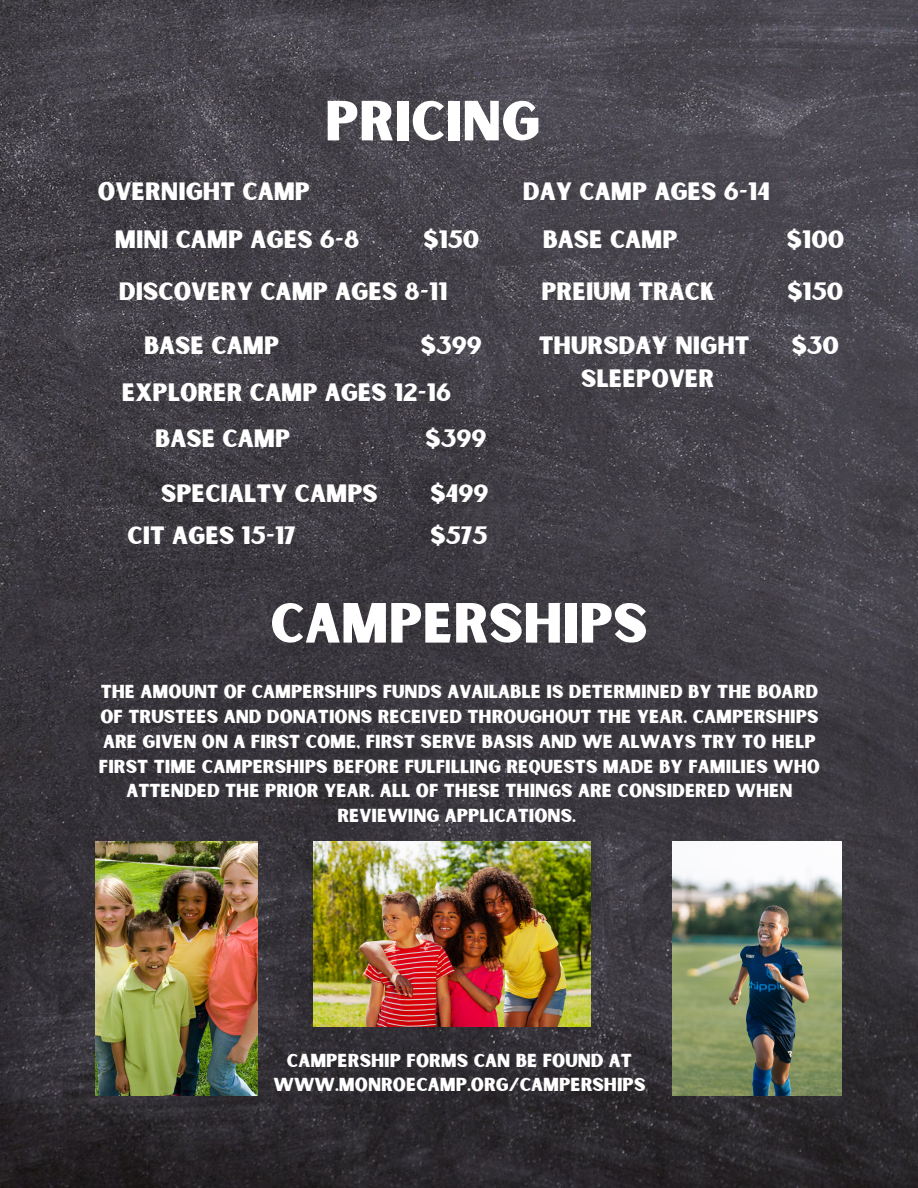
<style>
.page{position:relative;width:918px;height:1188px;background:#fff}
.page>*{position:absolute;margin:0;border:0;box-sizing:border-box;transform-origin:0 0}
.t1{font:54px "Sunborn Sans One";color:#fff}
.t2{font:24px "Sunborn Sans One";color:#fff}
.t3{font:18px/24.8px "Sunborn Sans One";color:#fff;text-align:center}
</style>
<div class="page">
<img style="left:0;top:0;width:918px;height:1188px">
<img style="left:96px;top:842px;width:162px;height:254px">
<img style="left:313px;top:842px;width:277px;height:184px">
<img style="left:672px;top:842px;width:170px;height:254px">
<p class="t2" style="left:98px;top:176px;width:214px">OVERNIGHT CAMP</p>
<p class="t1" style="left:325px;top:86px;width:217px">PRICING</p>
<p class="t2" style="left:523px;top:176px;width:249px">DAY CAMP AGES 6-14</p>
<p class="t2" style="left:115px;top:224px;width:246px">MINI CAMP AGES 6-8</p>
<p class="t2" style="left:423px;top:224px;width:58px">$150</p>
<p class="t2" style="left:119px;top:276px;width:330px">DISCOVERY CAMP AGES 8-11</p>
<p class="t2" style="left:144px;top:330px;width:136px">BASE CAMP</p>
<p class="t2" style="left:421px;top:330px;width:63px">$399</p>
<p class="t2" style="left:122px;top:377px;width:331px">EXPLORER CAMP AGES 12-16</p>
<p class="t2" style="left:155px;top:423px;width:136px">BASE CAMP</p>
<p class="t2" style="left:161px;top:478px;width:218px">SPECIALTY CAMPS</p>
<p class="t2" style="left:128px;top:520px;width:170px">CIT AGES 15-17</p>
<p class="t2" style="left:426px;top:423px;width:63px">$399</p>
<p class="t2" style="left:430px;top:478px;width:60px">$499</p>
<p class="t2" style="left:431px;top:520px;width:58px">$575</p>
<p class="t2" style="left:543px;top:224px;width:136px">BASE CAMP</p>
<p class="t2" style="left:541px;top:276px;width:175px">PREIUM TRACK</p>
<p class="t2" style="left:539px;top:330px;width:212px">THURSDAY NIGHT</p>
<p class="t2" style="left:581px;top:363px;width:135px">SLEEPOVER</p>
<p class="t2" style="left:787px;top:224px;width:59px">$100</p>
<p class="t2" style="left:787px;top:276px;width:58px">$150</p>
<p class="t2" style="left:792px;top:330px;width:49px">$30</p>
<p class="t1" style="left:270px;top:589px;width:379px">CAMPERSHIPS</p>
<p class="t3" style="left:99px;top:681px;width:723px">THE AMOUNT OF CAMPERSHIPS FUNDS AVAILABLE IS DETERMINED BY THE BOARD OF TRUSTEES AND DONATIONS RECEIVED THROUGHOUT THE YEAR. CAMPERSHIPS ARE GIVEN ON A FIRST COME, FIRST SERVE BASIS AND WE ALWAYS TRY TO HELP FIRST TIME CAMPERSHIPS BEFORE FULFILLING REQUESTS MADE BY FAMILIES WHO ATTENDED THE PRIOR YEAR. ALL OF THESE THINGS ARE CONSIDERED WHEN REVIEWING APPLICATIONS.</p>
<p class="t3" style="left:274px;top:1049px;width:373px">CAMPERSHIP FORMS CAN BE FOUND AT<br>WWW.MONROECAMP.ORG/CAMPERSHIPS</p>
</div>
